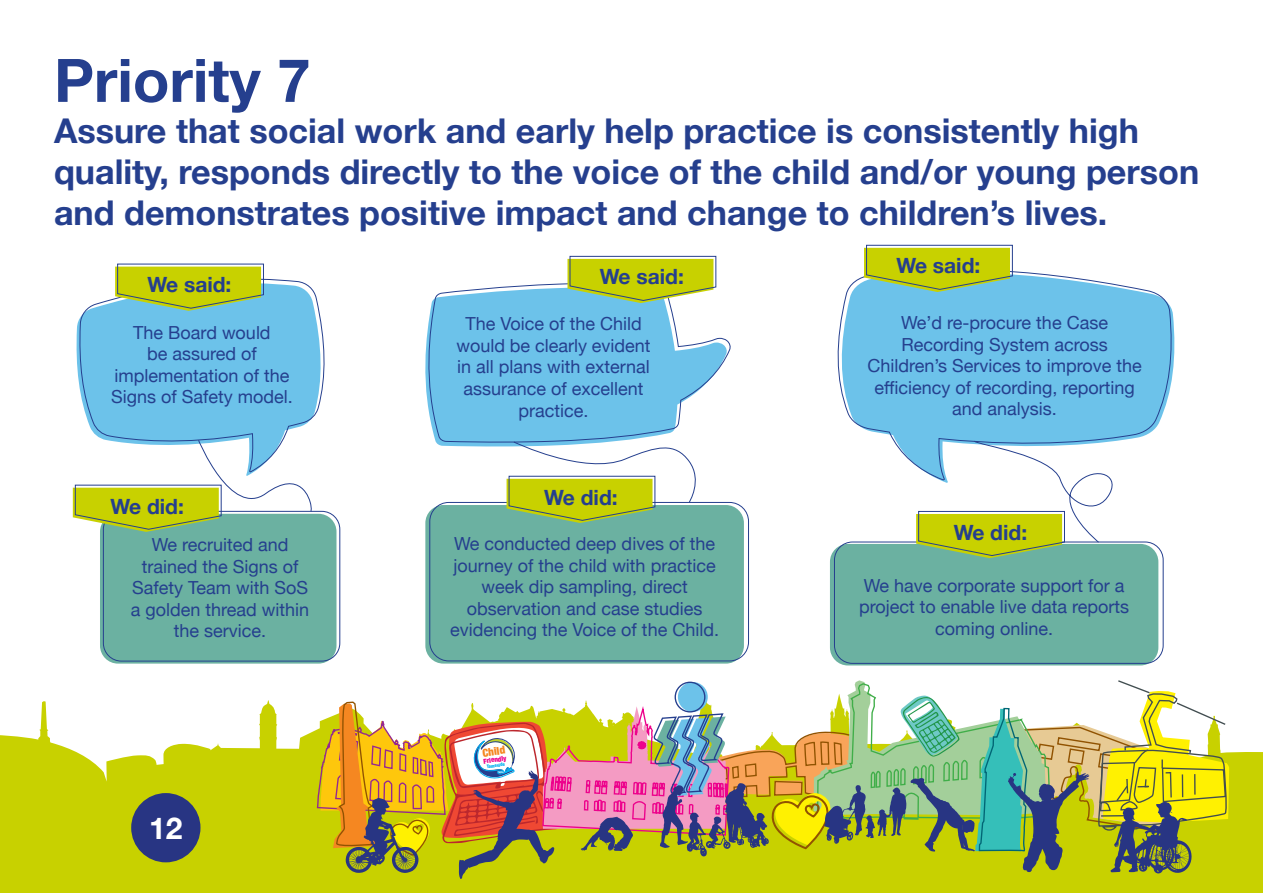
<style>
.page{position:relative;width:1263px;height:893px;background:#fff}
.page>*{position:absolute;margin:0;border:0;box-sizing:border-box;transform-origin:0 0}
.t1{font:700 60px "Helvetica Neue";color:#253f8e}
.t2{font:700 34.2px/41px "Helvetica Neue";color:#253f8e}
.t3{font:700 30px "Helvetica Neue";color:#fff}
.t4{font:700 21px "Helvetica Neue";color:#253f8e}
.t5{font:18px/21.6px "Helvetica Neue";color:#253f8e;text-align:center}
.t6{font:900 condensed 10.95px "Helvetica Neue";color:#f58721}
.t7{font:900 condensed 6.9px "Helvetica Neue";color:#ed028c}
.t8{font:900 condensed 4.65px "Helvetica Neue";color:#00aeef}
</style>
<div class="page">
<svg style="left:0;top:700px;width:1263px;height:193px;fill:#c8d100"></svg>
<div style="left:131px;top:793px;width:69px;height:69px;background:#283583;border-radius:50%"></div>
<svg style="left:316px;top:639px;width:914px;height:244px"></svg>
<div style="left:100px;top:514px;width:236px;height:150px;background:#6bb1a1;border-radius:18px"></div>
<div style="left:103px;top:511px;width:237px;height:150px;border:1px solid #253f8e;border-radius:18px"></div>
<svg style="left:79px;top:278px;width:246px;height:161px;background:#79c6ea"></svg>
<svg style="left:115px;top:263px;width:149px;height:48px;background:#b5ca3a"></svg>
<div style="left:425px;top:505px;width:319px;height:159px;background:#6bb1a1;border-radius:18px"></div>
<div style="left:429px;top:502px;width:320px;height:159px;border:1px solid #253f8e;border-radius:19px"></div>
<svg style="left:425px;top:283px;width:306px;height:160px"></svg>
<svg style="left:567px;top:256px;width:150px;height:47px;background:#bfce39"></svg>
<svg style="left:837px;top:271px;width:337px;height:195px;background:#80c9ec"></svg>
<svg style="left:864px;top:244px;width:149px;height:48px;background:#b5ca3a"></svg>
<div style="left:830px;top:544px;width:328px;height:121px;background:#6bb1a1;border-radius:18px"></div>
<div style="left:834px;top:542px;width:329px;height:122px;border:1px solid #253f8e;border-radius:18px"></div>
<svg style="left:916px;top:440px;width:205px;height:118px"></svg>
<svg style="left:507px;top:441px;width:197px;height:82px"></svg>
<svg style="left:73px;top:439px;width:240px;height:93px"></svg>
<p class="t1" style="left:54px;top:33px;width:258px">Priority 7</p>
<p class="t2" style="left:54px;top:111px;width:1147px">Assure that social work and early help practice is consistently high quality, responds directly to the voice of the child and/or young person and demonstrates positive impact and change to children’s lives.</p>
<p class="t4" style="left:148px;top:268px;width:85px">We said:</p>
<p class="t5" style="left:111px;top:322px;width:183px">The Board would<br>be assured of implementation of the<br>Signs of Safety model.</p>
<p class="t4" style="left:110px;top:489px;width:75px">We did:</p>
<p class="t5" style="left:131px;top:535px;width:180px">We recruited and trained the Signs of<br>Safety Team with SoS a golden thread within the service.</p>
<p class="t3" style="left:149px;top:805px;width:35px">12</p>
<p class="t4" style="left:600px;top:260px;width:85px">We said:</p>
<p class="t5" style="left:456px;top:314px;width:196px">The Voice of the Child would be clearly evident in all plans with external assurance of excellent practice.</p>
<p class="t4" style="left:544px;top:481px;width:75px">We did:</p>
<p class="t5" style="left:450px;top:534px;width:270px">We conducted deep dives of the journey of the child with practice week dip sampling, direct observation and case studies evidencing the Voice of the Child.</p>
<p class="t6" style="left:481px;top:744px;width:24px;rotate:-8deg">Child</p>
<p class="t7" style="left:483px;top:755px;width:25px;rotate:-8deg">Friendly</p>
<p class="t8" style="left:486px;top:763px;width:20px;rotate:-8deg">Tameside</p>
<p class="t4" style="left:896px;top:249px;width:85px">We said:</p>
<p class="t5" style="left:867px;top:313px;width:276px">We’d re-procure the Case<br>Recording System across<br>Children’s Services to improve the efficiency of recording, reporting and analysis.</p>
<p class="t4" style="left:954px;top:516px;width:75px">We did:</p>
<p class="t5" style="left:859px;top:575px;width:271px">We have corporate support for a project to enable live data reports coming online.</p>
</div>
